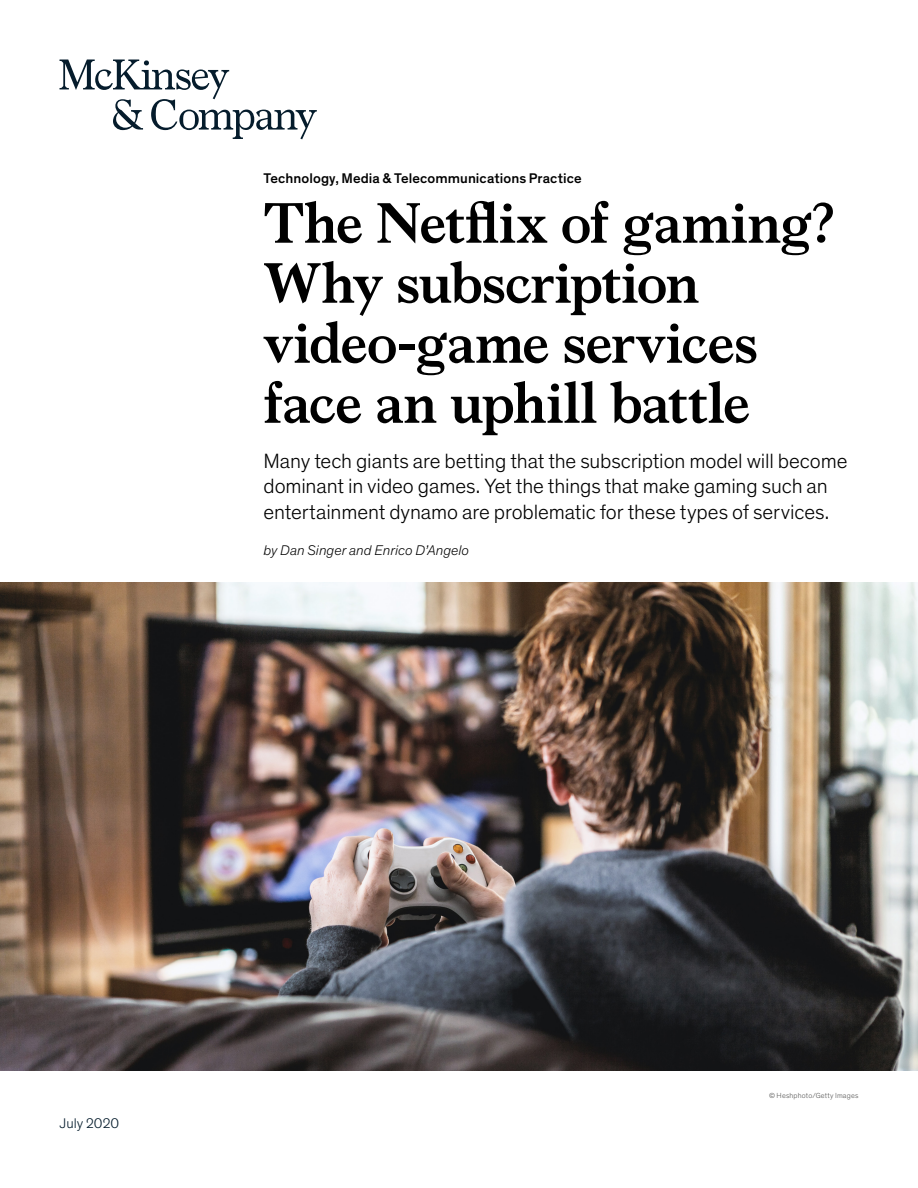
<style>
.page{position:relative;width:918px;height:1188px;background:#fff}
.page>*{position:absolute;margin:0;border:0;box-sizing:border-box;transform-origin:0 0}
.t1{font:700 57px/60px "Bower";letter-spacing:-.005em;color:#000}
.t2{font:300 21px/25.5px "Mc Kinsey Sans";letter-spacing:-.005em;color:#000}
.t3{font:500 14.25px "Mc Kinsey Sans";letter-spacing:.005em;color:#000}
.t4{font:italic 300 14.25px "Mc Kinsey Sans";letter-spacing:.005em;color:#000}
.t5{font:300 14.25px "Mc Kinsey Sans";letter-spacing:.005em;color:#051c2c}
.t6{font:300 7.5px "Mc Kinsey Sans";letter-spacing:.02em;color:#575756}
</style>
<div class="page">
<img style="left:0;top:582px;width:918px;height:488px">
<svg style="left:60px;top:60px;width:257px;height:79px"></svg>
<p class="t3" style="left:264px;top:167px;width:320px">Technology, Media &amp; Telecommunications Practice</p>
<h1 class="t1" style="left:264px;top:189px;width:573px">The Netflix of gaming?<br>Why subscription video-game services face an uphill battle</h1>
<p class="t2" style="left:264px;top:447px;width:586px">Many tech giants are betting that the subscription model will become dominant in video games. Yet the things that make gaming such an entertainment dynamo are problematic for these types of services.</p>
<p class="t4" style="left:264px;top:540px;width:207px">by Dan Singer and Enrico D’Angelo</p>
<p class="t5" style="left:60px;top:1113px;width:61px">July 2020</p>
<p class="t6" style="left:769px;top:1090px;width:91px">© Heshphoto/Getty Images</p>
</div>
